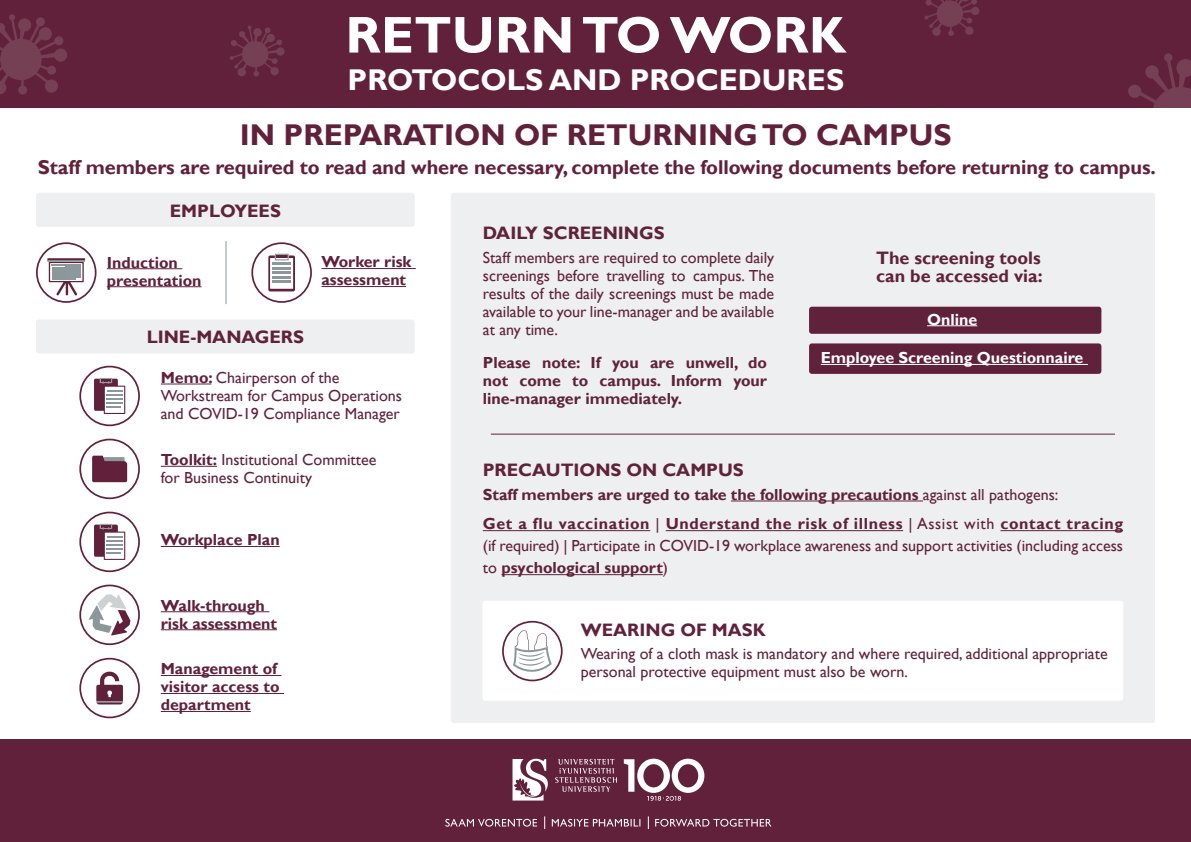
<style>
.page{position:relative;width:1191px;height:842px;background:#fff}
.page>*{position:absolute;margin:0;border:0;box-sizing:border-box;transform-origin:0 0}
.t1{font:700 52px "Gill Sans";letter-spacing:.005em;color:#fff}
.t2{font:700 30px "Gill Sans";color:#61213b}
.t3{font:700 30px "Gill Sans";color:#fff}
.t4{font:700 20px "Gill Sans";letter-spacing:-.005em;color:#61213b}
.t5{font:700 18px/18px "Gill Sans";color:#60223b}
.t6{font:16px/18px "Gill Sans";color:#60223b}
.t7{font:700 16px/18px "Gill Sans";color:#60223b}
.t8{font:700 16px/29.7px "Gill Sans";letter-spacing:.04em;color:#60223b}
.t9{font:700 16px "Gill Sans";color:#fff}
.s1{font-weight:700}
.s2{font-weight:400}
</style>
<div class="page">
<div style="left:0;top:0;width:1191px;height:108px;background:#61213b"></div>
<svg style="left:1128px;top:53px;width:63px;height:55px"></svg>
<svg style="left:0;top:14px;width:67px;height:80px"></svg>
<div style="left:451px;top:193px;width:704px;height:530px;background:#eeeff0;border-radius:3px"></div>
<div style="left:482px;top:601px;width:641px;height:100px;background:#fff;border-radius:3px"></div>
<hr style="left:731px;top:501px;width:192px;height:1px;background:#60223b">
<hr style="left:483px;top:530px;width:167px;height:1px;background:#60223b">
<hr style="left:666px;top:530px;width:237px;height:1px;background:#60223b">
<hr style="left:1000px;top:530px;width:123px;height:1px;background:#60223b">
<hr style="left:501px;top:574px;width:162px;height:1px;background:#60223b">
<div style="left:502px;top:621px;width:60px;height:60px;border:2px solid #61213b;border-radius:50%"></div>
<svg style="left:513px;top:630px;width:39px;height:51px"></svg>
<div style="left:36px;top:319px;width:379px;height:34px;background:#eeeff0;border-radius:3px"></div>
<div style="left:36px;top:193px;width:379px;height:34px;background:#eeeff0;border-radius:3px"></div>
<div style="left:809px;top:307px;width:292px;height:27px;background:#60223b;border-radius:3px"></div>
<div style="left:809px;top:343px;width:292px;height:31px;background:#60223b;border-radius:3px"></div>
<hr style="left:107px;top:268px;width:75px;height:1px;background:#60223b">
<hr style="left:107px;top:286px;width:94px;height:1px;background:#60223b">
<div style="left:36px;top:242px;width:60px;height:61px;border:2px solid #61213b;border-radius:50%"></div>
<svg style="left:47px;top:258px;width:38px;height:38px"></svg>
<hr style="left:321px;top:268px;width:95px;height:1px;background:#60223b">
<hr style="left:321px;top:286px;width:85px;height:1px;background:#60223b">
<div style="left:251px;top:242px;width:61px;height:61px;border:2px solid #61213b;border-radius:50%"></div>
<svg style="left:268px;top:254px;width:27px;height:37px"></svg>
<hr style="left:161px;top:384px;width:50px;height:1px;background:#60223b">
<div style="left:79px;top:366px;width:61px;height:60px;border:2px solid #61213b;border-radius:50%"></div>
<svg style="left:94px;top:378px;width:31px;height:36px"></svg>
<hr style="left:161px;top:546px;width:119px;height:1px;background:#60223b">
<div style="left:79px;top:512px;width:61px;height:60px;border:2px solid #61213b;border-radius:50%"></div>
<svg style="left:94px;top:524px;width:31px;height:36px"></svg>
<hr style="left:161px;top:466px;width:56px;height:1px;background:#60223b">
<div style="left:79px;top:439px;width:61px;height:60px;border:2px solid #61213b;border-radius:50%"></div>
<svg style="left:92px;top:456px;width:35px;height:26px"></svg>
<div style="left:0;top:740px;width:1191px;height:102px;background:#61213b"></div>
<svg style="left:512px;top:759px;width:192px;height:42px"></svg>
<svg style="left:445px;top:816px;width:326px;height:13px"></svg>
<hr style="left:161px;top:675px;width:120px;height:1px;background:#60223b">
<hr style="left:161px;top:693px;width:123px;height:1px;background:#60223b">
<hr style="left:161px;top:711px;width:90px;height:1px;background:#60223b">
<div style="left:79px;top:658px;width:61px;height:60px;border:2px solid #61213b;border-radius:50%"></div>
<svg style="left:96px;top:671px;width:27px;height:33px"></svg>
<hr style="left:161px;top:611px;width:108px;height:1px;background:#60223b">
<hr style="left:161px;top:629px;width:116px;height:1px;background:#60223b">
<svg style="left:80px;top:585px;width:59px;height:59px"></svg>
<div style="left:79px;top:585px;width:61px;height:60px;border:2px solid #61213b;border-radius:50%"></div>
<svg style="left:89px;top:594px;width:41px;height:41px"></svg>
<hr style="left:226px;top:241px;width:1px;height:63px;background:#8c979a">
<hr style="left:491px;top:434px;width:623px;height:1px;background:#60223b">
<hr style="left:927px;top:325px;width:50px;height:1px;background:#fff">
<hr style="left:820px;top:364px;width:267px;height:1px;background:#fff">
<svg style="left:230px;top:26px;width:55px;height:51px"></svg>
<svg style="left:924px;top:0;width:55px;height:36px"></svg>
<h1 class="t1" style="left:345px;top:4px;width:502px">RETURN TO WORK</h1>
<h2 class="t3" style="left:348px;top:61px;width:498px">PROTOCOLS AND PROCEDURES</h2>
<h2 class="t2" style="left:240px;top:116px;width:713px">IN PREPARATION OF RETURNING TO CAMPUS</h2>
<p class="t4" style="left:38px;top:155px;width:1119px">Staff members are required to read and where necessary, complete the following documents before returning to campus.</p>
<p class="t5" style="left:170px;top:203px;width:113px">EMPLOYEES</p>
<p class="t7" style="left:107px;top:254px;width:96px">Induction presentation</p>
<p class="t7" style="left:321px;top:253px;width:91px">Worker risk assessment</p>
<p class="t5" style="left:147px;top:328px;width:159px">LINE-MANAGERS</p>
<p class="t6" style="left:161px;top:369px;width:243px"><span class="s1">Memo:</span> Chairperson of the<br>Workstream for Campus Operations and COVID-19 Compliance Manager</p>
<p class="t6" style="left:161px;top:451px;width:217px"><span class="s1">Toolkit:</span> Institutional Committee for Business Continuity</p>
<p class="t7" style="left:161px;top:531px;width:120px">Workplace Plan</p>
<p class="t7" style="left:161px;top:597px;width:118px">Walk-through risk assessment</p>
<p class="t7" style="left:161px;top:660px;width:120px">Management of visitor access to department</p>
<p class="t5" style="left:483px;top:225px;width:183px">DAILY SCREENINGS</p>
<p class="t6" style="left:483px;top:249px;width:293px;text-align:justify">Staff members are required to complete daily screenings before travelling to campus. The results of the daily screenings must be made available to your line-manager and be available at any time.</p>
<p class="t5" style="left:876px;top:249px;width:168px">The screening tools can be accessed via:</p>
<p class="t9" style="left:927px;top:310px;width:52px">Online</p>
<p class="t7" style="left:483px;top:354px;width:286px">Please note: If you are unwell, do</p>
<p class="t9" style="left:821px;top:348px;width:264px">Employee Screening Questionnaire</p>
<p class="t7" style="left:483px;top:372px;width:286px">not come to campus. Inform your line-manager immediately.</p>
<p class="t5" style="left:483px;top:461px;width:262px">PRECAUTIONS ON CAMPUS</p>
<p class="t8" style="left:483px;top:480px;width:641px">Staff members are urged to take the following precautions <span class="s2">against all pathogens:<br></span>Get a flu vaccination <span class="s2">|</span> Understand the risk of illness <span class="s2">| Assist with</span> contact tracing</p>
<p class="t6" style="left:483px;top:535px;width:641px;line-height:22px">(if required) | Participate in COVID-19 workplace awareness and support activities (including access to <span class="s1">psychological support</span>)</p>
<p class="t5" style="left:581px;top:621px;width:186px">WEARING OF MASK</p>
<p class="t6" style="left:581px;top:645px;width:528px">Wearing of a cloth mask is mandatory and where required, additional appropriate personal protective equipment must also be worn.</p>
</div>
